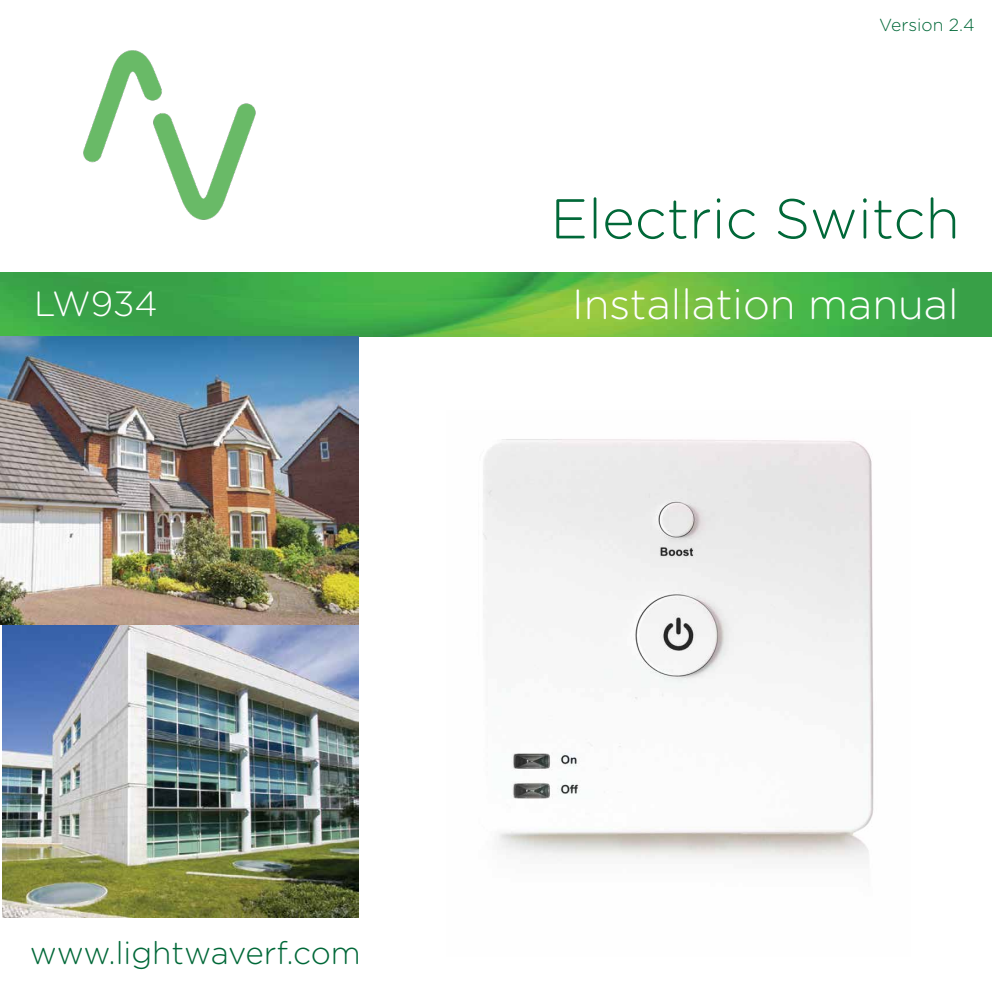
<style>
.page{position:relative;width:993px;height:993px;background:#fff}
.page>*{position:absolute;margin:0;border:0;box-sizing:border-box;transform-origin:0 0}
.t1{font:300 56px "Gotham Rounded";color:#006838}
.t2{font:300 42px "Gotham Rounded";color:#fff}
.t3{font:300 35px "Gotham Rounded";letter-spacing:-.005em;color:#fff}
.t4{font:300 31.5px "Gotham Rounded";color:#006838}
.t5{font:300 17.5px "Gotham Rounded";color:#006838}
</style>
<div class="page">
<img style="left:483px;top:439px;width:391px;height:421px">
<img style="left:1px;top:272px;width:990px;height:64px">
<img style="left:2px;top:624px;width:356px;height:293px">
<img style="left:1px;top:336px;width:357px;height:288px">
<img style="left:83px;top:50px;width:173px;height:170px">
<p class="t3" style="left:34px;top:280px;width:125px">LW934</p>
<p class="t5" style="left:878px;top:13px;width:97px">Version 2.4</p>
<h1 class="t1" style="left:550px;top:181px;width:410px">Electric Switch</h1>
<h2 class="t2" style="left:572px;top:276px;width:388px">Installation manual</h2>
<p class="t4" style="left:30px;top:931px;width:332px">www.lightwaverf.com</p>
</div>
